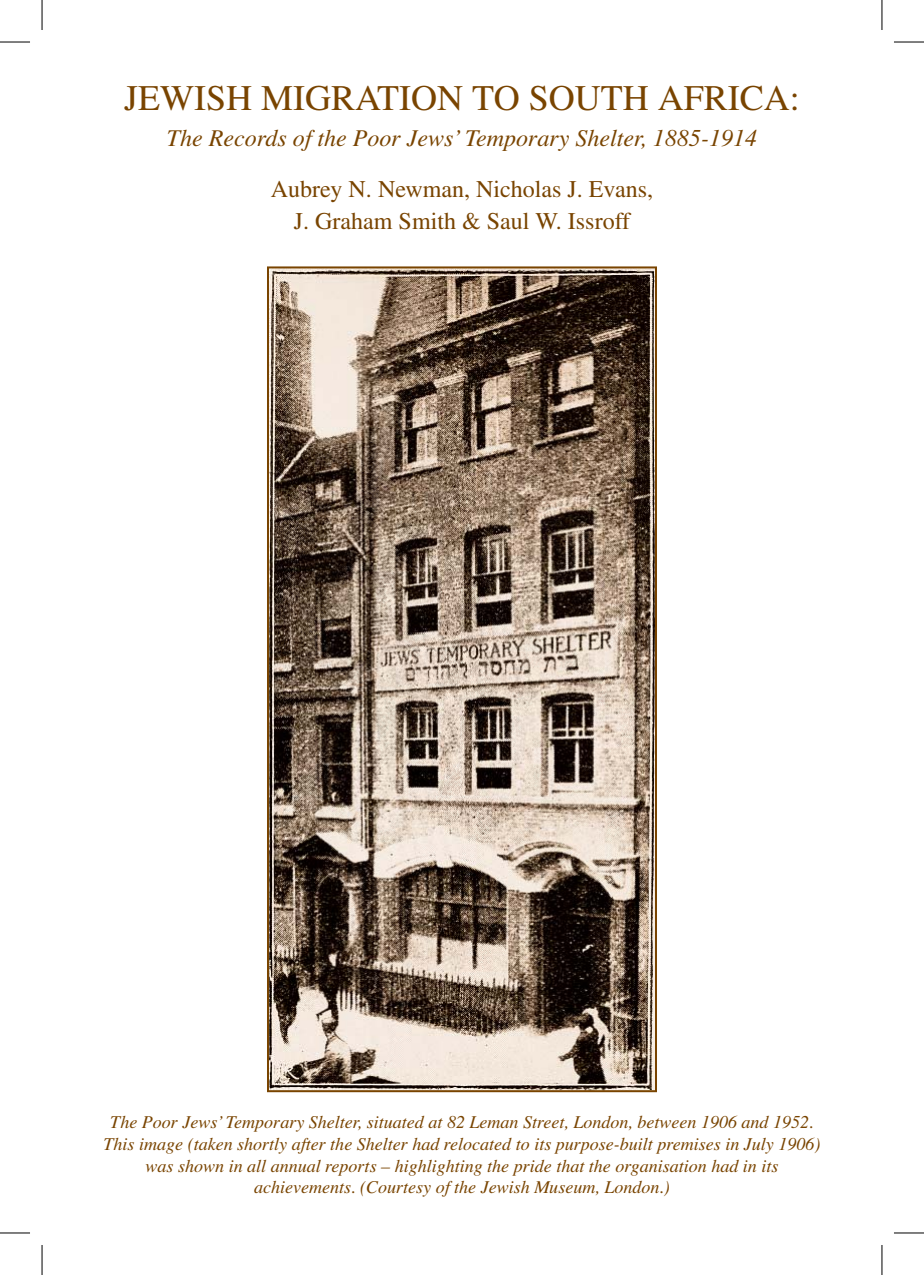
<style>
.page{position:relative;width:924px;height:1275px;background:#fff}
.page>*{position:absolute;margin:0;border:0;box-sizing:border-box;transform-origin:0 0}
.t1{font:36px "Times";color:#794400}
.t2{font:24px/32px "Times";color:#794400;text-align:center}
.t3{font:italic 24px "Times";color:#794400}
.t4{font:italic 18px/21.6px "Times";color:#794400;text-align:center}
</style>
<div class="page">
<img style="left:270px;top:269px;width:383px;height:820px">
<div style="left:267px;top:266px;width:389px;height:826px;border:2px solid #794400"></div>
<hr style="left:0;top:42px;width:30px;height:1px;background:#000">
<hr style="left:893px;top:42px;width:30px;height:1px;background:#000">
<hr style="left:0;top:1232px;width:30px;height:1px;background:#000">
<hr style="left:893px;top:1232px;width:30px;height:1px;background:#000">
<hr style="left:42px;top:0;width:1px;height:30px;background:#000">
<hr style="left:42px;top:1245px;width:1px;height:30px;background:#000">
<hr style="left:881px;top:0;width:1px;height:30px;background:#000">
<hr style="left:881px;top:1245px;width:1px;height:30px;background:#000">
<h1 class="t1" style="left:124px;top:85px;width:677px">JEWISH MIGRATION TO SOUTH AFRICA:</h1>
<h2 class="t3" style="left:167px;top:129px;width:591px">The Records of the Poor Jewsʼ Temporary Shelter, 1885-1914</h2>
<h2 class="t2" style="left:271px;top:175px;width:383px">Aubrey N. Newman, Nicholas J. Evans,<br>J. Graham Smith &amp; Saul W. Issroff</h2>
<p class="t4" style="left:103px;top:1113px;width:718px">The Poor Jewsʼ Temporary Shelter, situated at 82 Leman Street, London, between 1906 and 1952.<br>This image (taken shortly after the Shelter had relocated to its purpose-built premises in July 1906) was shown in all annual reports – highlighting the pride that the organisation had in its achievements. (Courtesy of the Jewish Museum, London.)</p>
</div>
